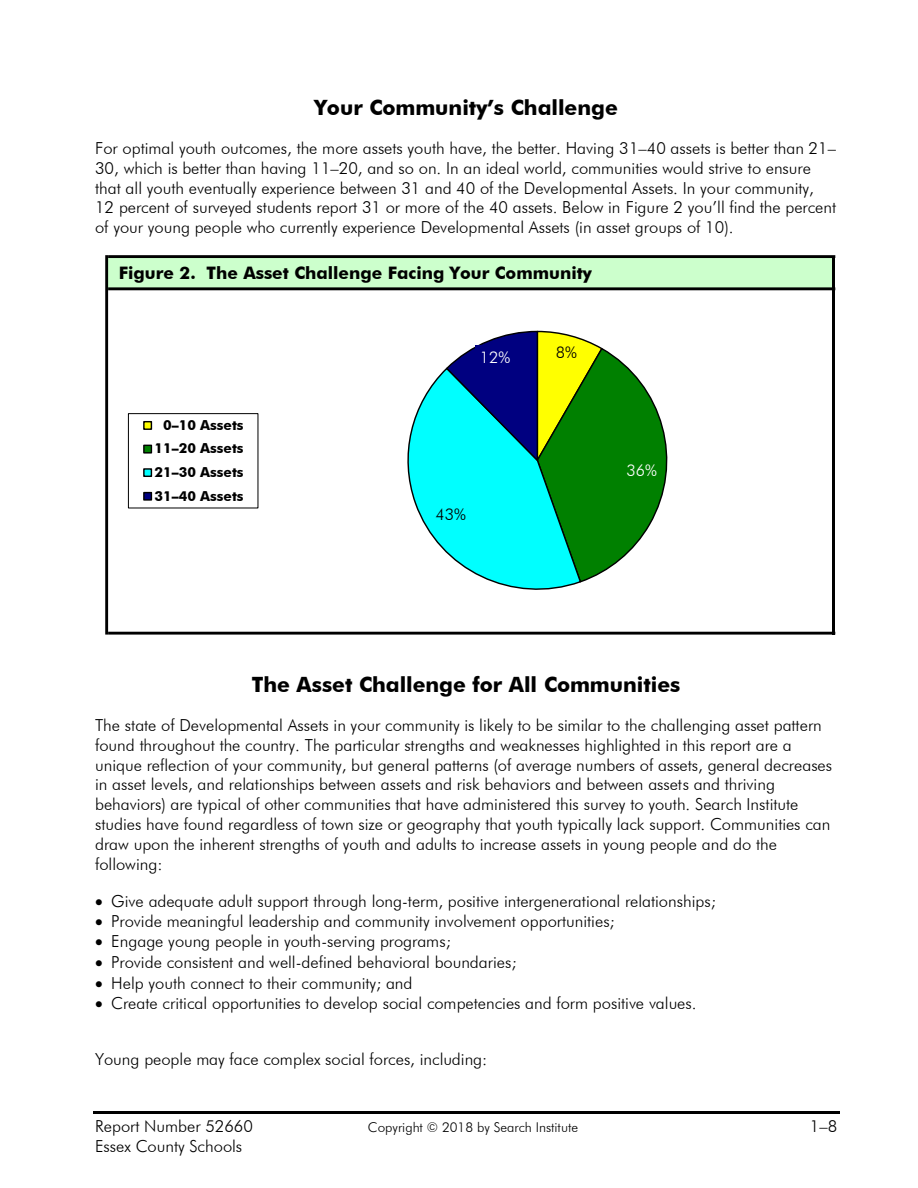
<style>
.page{position:relative;width:918px;height:1188px;background:#fff}
.page>*{position:absolute;margin:0;border:0;box-sizing:border-box;transform-origin:0 0}
.t1{font:700 21px "Futura BT";color:#000}
.t2{font:700 17.25px "Futura BT";color:#000}
.t3{font:300 16.5px/19.8px "Futura BT";color:#000}
.t4{font:300 16.05px "Futura BT";color:#fff}
.t5{font:300 16.05px "Futura BT";color:#000}
.t6{font:700 13.8px/23.5px "Futura BT";color:#000;text-align:justify}
.t7{font:300 13.5px "Futura BT";color:#000}
</style>
<div class="page">
<hr style="left:93px;top:1111px;width:746px;height:2px;background:#000">
<div style="left:107px;top:257px;width:727px;height:32px;background:#cfc"></div>
<hr style="left:105px;top:255px;width:3px;height:380px;background:#000">
<hr style="left:832px;top:258px;width:3px;height:377px;background:#000">
<hr style="left:108px;top:255px;width:727px;height:3px;background:#000">
<hr style="left:108px;top:287px;width:727px;height:3px;background:#000">
<hr style="left:108px;top:632px;width:727px;height:3px;background:#000">
<svg style="left:407px;top:330px;width:261px;height:260px"></svg>
<div style="left:551px;top:340px;width:30px;height:24px;background:#ff0"></div>
<div style="left:622px;top:458px;width:39px;height:24px;background:#008000"></div>
<div style="left:431px;top:502px;width:40px;height:24px;background:#0ff"></div>
<div style="left:475px;top:345px;width:40px;height:24px;background:#000080"></div>
<div style="left:128px;top:413px;width:130px;height:95px;border:1px solid #000"></div>
<div style="left:144px;top:422px;width:7px;height:7px;background:#ff0"></div>
<div style="left:143px;top:421px;width:9px;height:9px;border:1px solid #000"></div>
<div style="left:144px;top:445px;width:7px;height:8px;background:#008000"></div>
<div style="left:143px;top:445px;width:9px;height:9px;border:1px solid #000"></div>
<div style="left:144px;top:469px;width:7px;height:7px;background:#0ff"></div>
<div style="left:143px;top:468px;width:9px;height:9px;border:1px solid #000"></div>
<div style="left:144px;top:493px;width:7px;height:7px;background:#000080"></div>
<div style="left:143px;top:492px;width:9px;height:9px;border:1px solid #000"></div>
<h5 class="t1" style="left:314px;top:95px;width:305px">Your Community’s Challenge</h5>
<p class="t3" style="left:95px;top:138px;width:743px">For optimal youth outcomes, the more assets youth have, the better. Having 31–40 assets is better than 21– 30, which is better than having 11–20, and so on. In an ideal world, communities would strive to ensure that all youth eventually experience between 31 and 40 of the Developmental Assets. In your community, 12 percent of surveyed students report 31 or more of the 40 assets. Below in Figure 2 you’ll find the percent of your young people who currently experience Developmental Assets (in asset groups of 10).</p>
<p class="t2" style="left:119px;top:262px;width:475px">Figure 2. The Asset Challenge Facing Your Community</p>
<p class="t6" style="left:155px;top:413px;width:91px;text-indent:9px">0–10 Assets 11–20 Assets 21–30 Assets 31–40 Assets</p>
<p class="t4" style="left:480px;top:348px;width:32px">12%</p>
<p class="t5" style="left:556px;top:343px;width:23px">8%</p>
<p class="t5" style="left:436px;top:505px;width:32px">43%</p>
<p class="t4" style="left:626px;top:460px;width:32px">36%</p>
<h5 class="t1" style="left:252px;top:672px;width:430px">The Asset Challenge for All Communities</h5>
<p class="t3" style="left:95px;top:715px;width:739px">The state of Developmental Assets in your community is likely to be similar to the challenging asset pattern found throughout the country. The particular strengths and weaknesses highlighted in this report are a unique reflection of your community, but general patterns (of average numbers of assets, general decreases in asset levels, and relationships between assets and risk behaviors and between assets and thriving behaviors) are typical of other communities that have administered this survey to youth. Search Institute studies have found regardless of town size or geography that youth typically lack support. Communities can draw upon the inherent strengths of youth and adults to increase assets in young people and do the following:</p>
<p class="t3" style="left:95px;top:891px;width:622px">• Give adequate adult support through long-term, positive intergenerational relationships;</p>
<p class="t3" style="left:95px;top:911px;width:521px">• Provide meaningful leadership and community involvement opportunities;</p>
<p class="t3" style="left:95px;top:932px;width:357px">• Engage young people in youth-serving programs;</p>
<p class="t3" style="left:95px;top:952px;width:423px">• Provide consistent and well-defined behavioral boundaries;</p>
<p class="t3" style="left:95px;top:973px;width:319px">• Help youth connect to their community; and</p>
<p class="t3" style="left:95px;top:993px;width:603px">• Create critical opportunities to develop social competencies and form positive values.</p>
<p class="t3" style="left:95px;top:1049px;width:394px">Young people may face complex social forces, including:</p>
<p class="t3" style="left:95px;top:1116px;width:159px">Report Number 52660</p>
<p class="t7" style="left:368px;top:1119px;width:212px">Copyright © 2018 by Search Institute</p>
<p class="t3" style="left:810px;top:1116px;width:29px">1–8</p>
<p class="t3" style="left:95px;top:1136px;width:149px">Essex County Schools</p>
</div>
